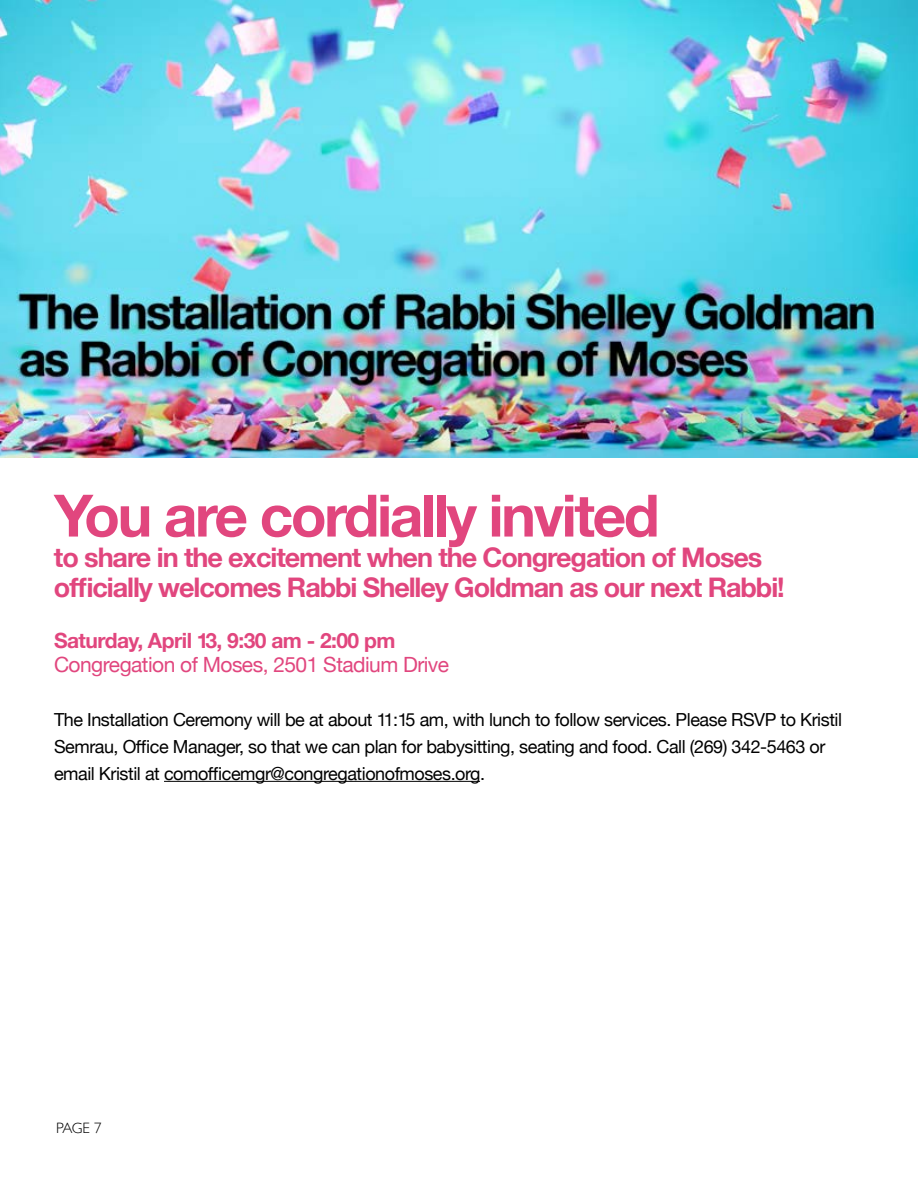
<style>
.page{position:relative;width:918px;height:1188px;background:#fff}
.page>*{position:absolute;margin:0;border:0;box-sizing:border-box;transform-origin:0 0}
.t1{font:700 58.5px "Helvetica Neue";letter-spacing:-.04em;color:#e1467e}
.t2{font:700 27px/30px "Helvetica Neue";letter-spacing:-.04em;color:#e1467e}
.t3{font:21px "Helvetica Neue";letter-spacing:-.025em;color:#e1467e}
.t4{font:700 21px "Helvetica Neue";letter-spacing:-.025em;color:#e1467e}
.t5{font:18px/27px "Helvetica Neue";letter-spacing:-.025em;color:#000}
.t6{font:300 15px "Gill Sans";color:#000}
</style>
<div class="page">
<hr style="left:164px;top:781px;width:316px;height:1px;background:#000">
<img style="left:0;top:0;width:918px;height:457px">
<h1 class="t1" style="left:54px;top:470px;width:607px">You are cordially invited</h1>
<h2 class="t2" style="left:54px;top:543px;width:732px">to share in the excitement when the Congregation of Moses officially welcomes Rabbi Shelley Goldman as our next Rabbi!</h2>
<p class="t4" style="left:54px;top:624px;width:343px">Saturday, April 13, 9:30 am - 2:00 pm</p>
<p class="t3" style="left:54px;top:649px;width:397px">Congregation of Moses, 2501 Stadium Drive</p>
<p class="t5" style="left:54px;top:707px;width:790px">The Installation Ceremony will be at about 11:15 am, with lunch to follow services. Please RSVP to Kristil<br>Semrau, Office Manager, so that we can plan for babysitting, seating and food. Call (269) 342-5463 or email Kristil at comofficemgr@congregationofmoses.org.</p>
<p class="t6" style="left:56px;top:1117px;width:47px">PAGE 7</p>
</div>
